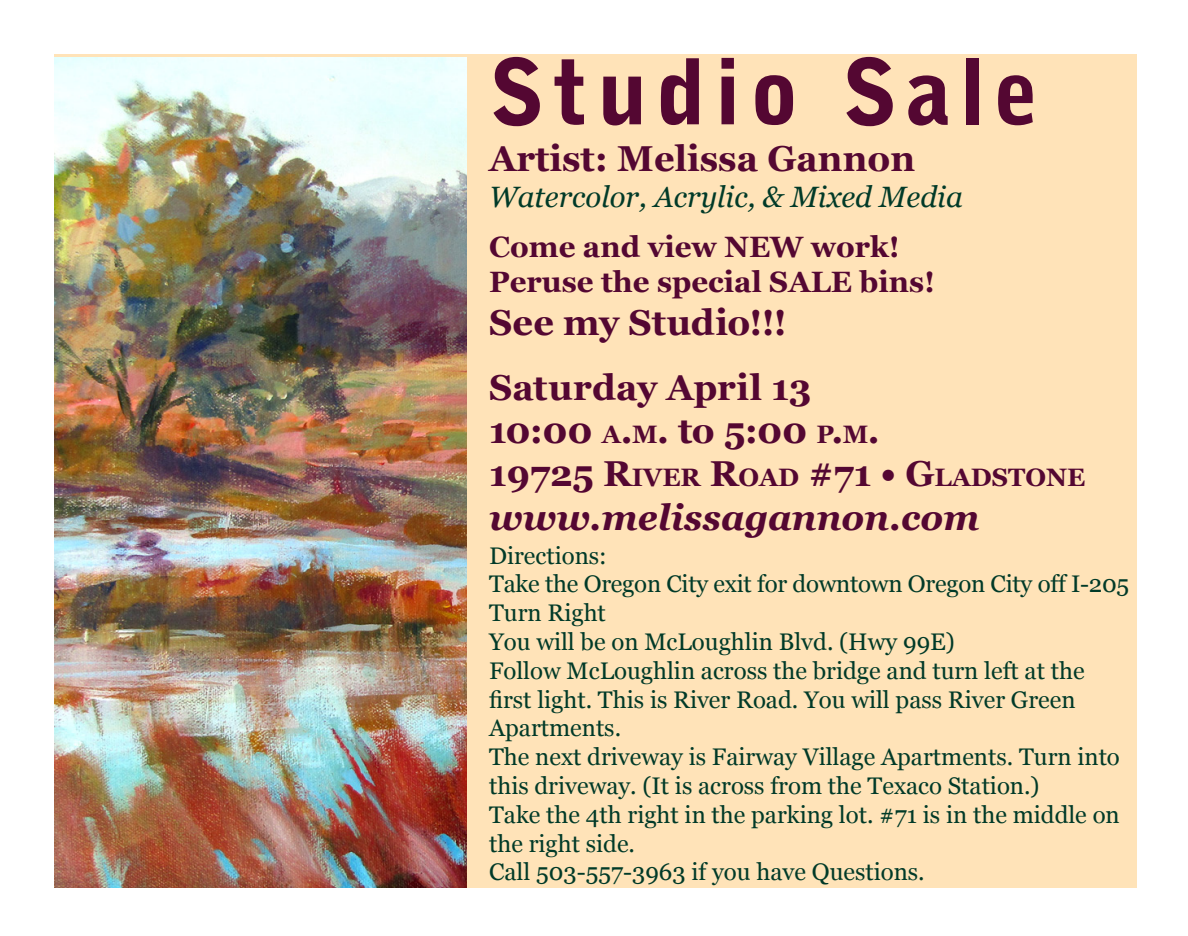
<style>
.page{position:relative;width:1188px;height:936px;background:#fff}
.page>*{position:absolute;margin:0;border:0;box-sizing:border-box;transform-origin:0 0}
.t1{font:900 90px "Bell Gothic Std";letter-spacing:.1em;color:#540732}
.t2{font:700 36px/64.8px "Georgia";color:#540732}
.t3{font:italic 700 36px "Georgia";color:#540732}
.t4{font:700 29.4px/35.4px "Georgia";color:#540732}
.t5{font:italic 29.4px "Georgia";color:#003a28}
.t6{font:700 25.2px "Georgia";color:#540732}
.t7{font:24px/28.8px "Georgia";color:#003a28}
.s1{font-size:25.2px}
.s2{font-style:inherit}
.s3{font-size:36px}
</style>
<div class="page">
<div style="left:54px;top:54px;width:1083px;height:834px;background:#ffe3b8"></div>
<img style="left:54px;top:57px;width:413px;height:831px">
<h1 class="t1" style="left:489px;top:40px;width:551px">Studio Sale</h1>
<h2 class="t2" style="left:489px;top:126px;width:428px">Artist: Melissa Gannon</h2>
<p class="t5" style="left:489px;top:178px;width:475px">Watercolor, Acrylic, &amp; Mixed Media</p>
<p class="t4" style="left:489px;top:229px;width:448px">Come and view NEW work!<br>Peruse the special SALE bins!</p>
<h2 class="t2" style="left:489px;top:291px;width:324px">See my Studio!!!<br>Saturday April 13</h2>
<h2 class="t2" style="left:489px;top:399px;width:392px">10:00 <span class="s1">A</span><span class="s2">.</span><span class="s1">M</span><span class="s2">.</span> to 5:00 <span class="s1">P</span><span class="s2">.</span><span class="s1">M</span><span class="s2">.</span></h2>
<p class="t6" style="left:489px;top:462px;width:598px"><span class="s3">19725 R</span>IVER <span class="s3">R</span>OAD <span class="s3">#71 • G</span>LADSTONE</p>
<h2 class="t3" style="left:489px;top:494px;width:492px">www.melissagannon.com</h2>
<p class="t7" style="left:489px;top:541px;width:642px">Directions:<br>Take the Oregon City exit for downtown Oregon City off I-205<br>Turn Right<br>You will be on McLoughlin Blvd. (Hwy 99E)<br>Follow McLoughlin across the bridge and turn left at the first light. This is River Road. You will pass River Green Apartments.<br>The next driveway is Fairway Village Apartments. Turn into this driveway. (It is across from the Texaco Station.)<br>Take the 4th right in the parking lot. #71 is in the middle on the right side.<br>Call 503-557-3963 if you have Questions.</p>
</div>
